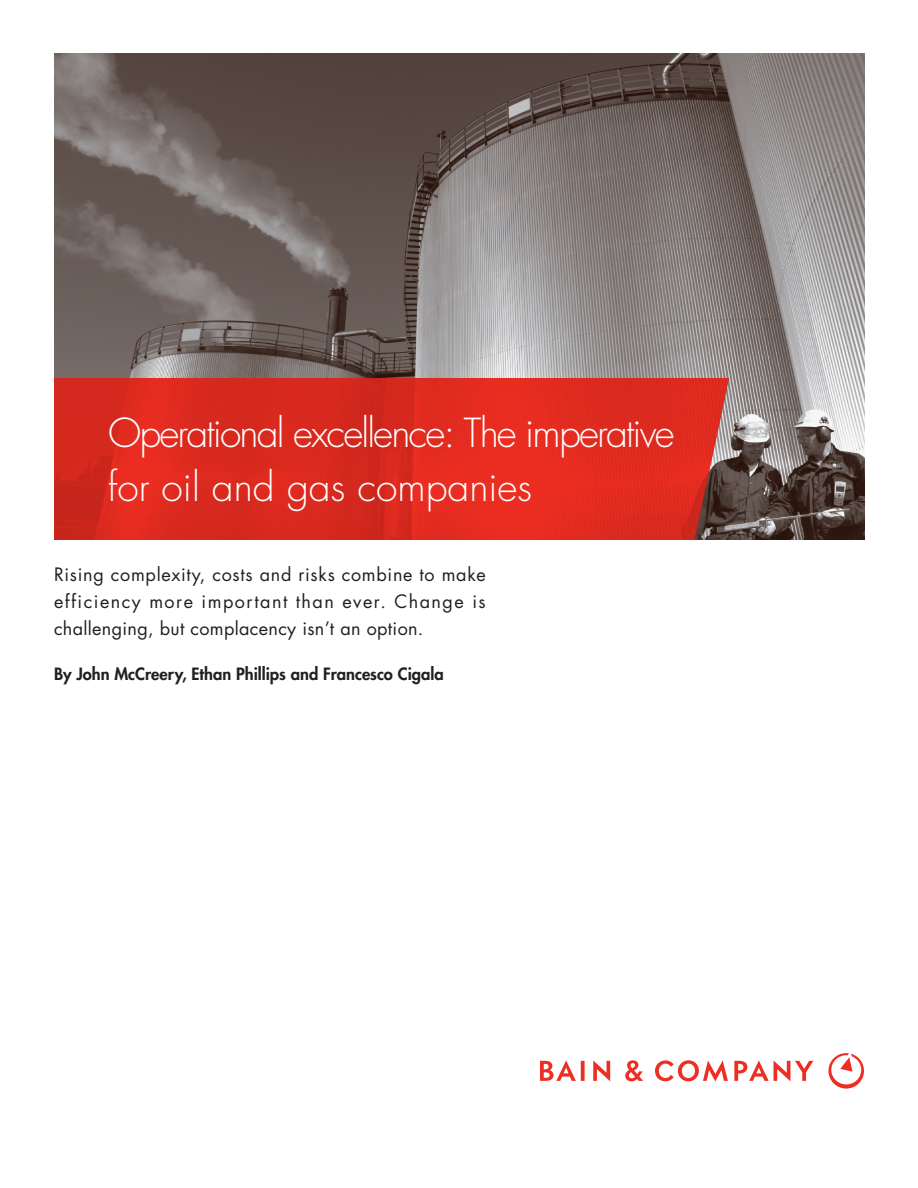
<style>
.page{position:relative;width:918px;height:1188px;background:#fff}
.page>*{position:absolute;margin:0;border:0;box-sizing:border-box;transform-origin:0 0}
.Headline{font:300 39px/54px "Futura";letter-spacing:-.045em;color:#fff}
.Subtitle{font:18px/27px "Futura";letter-spacing:.02em;color:#231f20;text-align:justify}
.Byline{font:800 16.5px "Futura";color:#231f20}
</style>
<div class="page">
<img style="left:54px;top:54px;width:810px;height:486px">
<svg style="left:655px;top:1060px;width:73px;height:21px"></svg>
<svg style="left:593px;top:1060px;width:17px;height:21px"></svg>
<svg style="left:540px;top:1060px;width:45px;height:21px"></svg>
<svg style="left:625px;top:1060px;width:18px;height:21px"></svg>
<svg style="left:734px;top:1060px;width:79px;height:21px"></svg>
<svg style="left:828px;top:1053px;width:36px;height:36px"></svg>
<svg style="left:54px;top:378px;width:675px;height:162px;background:#db2a1f"></svg>
<p class="Headline" style="left:108px;top:407px;width:568px">Operational excellence: The imperative for oil and gas companies</p>
<p class="Subtitle" style="left:54px;top:561px;width:433px">Rising complexity, costs and risks combine to make efficiency more important than ever. Change is challenging, but complacency isn’t an option.</p>
<p class="Byline" style="left:54px;top:663px;width:391px">By John McCreery, Ethan Phillips and Francesco Cigala</p>
</div>
